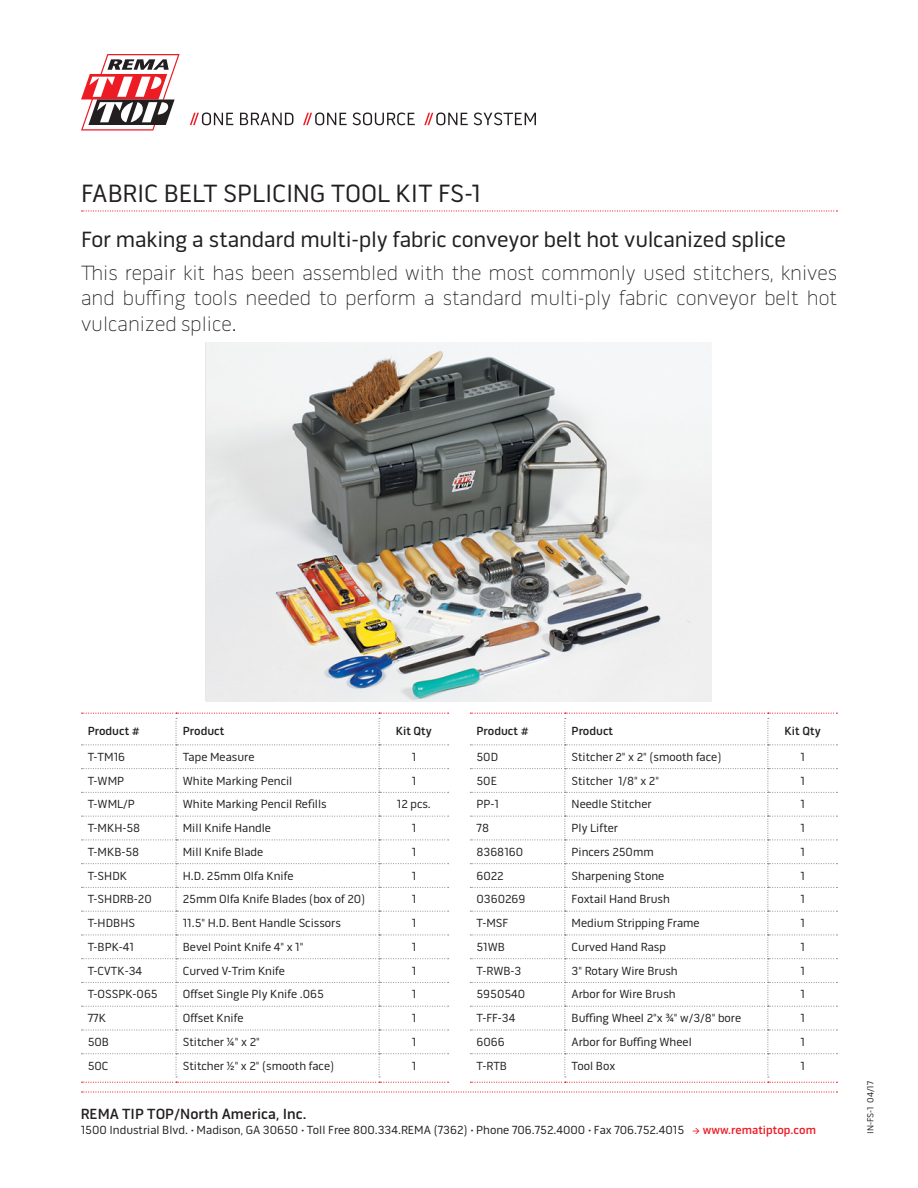
<style>
.page{position:relative;width:918px;height:1188px;background:#fff}
.page>*{position:absolute;margin:0;border:0;box-sizing:border-box;transform-origin:0 0}
.t1{font:25.5px "Pill Gothic 600 mg";letter-spacing:-.005em;color:#231f20}
.t2{font:22.5px "Pill Gothic 600 mg";letter-spacing:-.01em;color:#231f20}
.t3{font:100 21px/25.5px "Pill Gothic 600 mg";color:#231f20;text-align:justify}
.t4{font:500 15px "Pill Gothic 600 mg";color:#231f20}
.t5{font:12px "Pill Gothic 600 mg";color:#231f20}
.t6{font:500 12px "Pill Gothic 600 mg";color:#231f20}
.t7{font:9px "Pill Gothic 600 mg";color:#231f20}
.s1{font-weight:500;font-size:13.5px}
.s2{color:#ed1c24}
.s3{font-weight:500;color:#ed1c24}
</style>
<div class="page">
<svg style="left:82px;top:210px;width:755px;height:2px"></svg>
<img style="left:206px;top:343px;width:506px;height:358px">
<svg style="left:82px;top:713px;width:367px;height:370px"></svg>
<svg style="left:470px;top:713px;width:367px;height:370px"></svg>
<svg style="left:82px;top:1091px;width:755px;height:2px"></svg>
<svg style="left:81px;top:54px;width:99px;height:77px"></svg>
<svg style="left:190px;top:113px;width:346px;height:12px"></svg>
<h1 class="t1" style="left:81px;top:184px;width:402px">FABRIC BELT SPLICING TOOL KIT FS-1</h1>
<h2 class="t2" style="left:81px;top:231px;width:707px">For making a standard multi-ply fabric conveyor belt hot vulcanized splice</h2>
<h3 class="t3" style="left:81px;top:262px;width:758px">This repair kit has been assembled with the most commonly used stitchers, knives and buffing tools needed to perform a standard multi-ply fabric conveyor belt hot vulcanized splice.</h3>
<p class="t6" style="left:88px;top:727px;width:54px">Product #</p>
<p class="t6" style="left:183px;top:727px;width:43px">Product</p>
<p class="t6" style="left:396px;top:727px;width:38px">Kit Qty</p>
<p class="t5" style="left:88px;top:752px;width:39px">T-TM16</p>
<p class="t5" style="left:183px;top:752px;width:73px">Tape Measure</p>
<p class="t5" style="left:412px;top:752px;width:6px">1</p>
<p class="t5" style="left:88px;top:776px;width:38px">T-WMP</p>
<p class="t5" style="left:183px;top:776px;width:111px">White Marking Pencil</p>
<p class="t5" style="left:412px;top:776px;width:6px">1</p>
<p class="t5" style="left:88px;top:800px;width:49px">T-WML/P</p>
<p class="t5" style="left:183px;top:800px;width:146px">White Marking Pencil Refills</p>
<p class="t5" style="left:397px;top:800px;width:35px">12 pcs.</p>
<p class="t5" style="left:88px;top:824px;width:54px">T-MKH-58</p>
<p class="t5" style="left:183px;top:824px;width:90px">Mill Knife Handle</p>
<p class="t5" style="left:412px;top:824px;width:6px">1</p>
<p class="t5" style="left:88px;top:847px;width:53px">T-MKB-58</p>
<p class="t5" style="left:183px;top:847px;width:82px">Mill Knife Blade</p>
<p class="t5" style="left:412px;top:847px;width:6px">1</p>
<p class="t5" style="left:88px;top:871px;width:41px">T-SHDK</p>
<p class="t5" style="left:183px;top:871px;width:112px">H.D. 25mm Olfa Knife</p>
<p class="t5" style="left:412px;top:871px;width:6px">1</p>
<p class="t5" style="left:88px;top:895px;width:66px">T-SHDRB-20</p>
<p class="t5" style="left:183px;top:895px;width:184px">25mm Olfa Knife Blades (box of 20)</p>
<p class="t5" style="left:412px;top:895px;width:6px">1</p>
<p class="t5" style="left:88px;top:919px;width:49px">T-HDBHS</p>
<p class="t5" style="left:183px;top:919px;width:160px">11.5" H.D. Bent Handle Scissors</p>
<p class="t5" style="left:412px;top:919px;width:6px">1</p>
<p class="t5" style="left:88px;top:942px;width:48px">T-BPK-41</p>
<p class="t5" style="left:183px;top:942px;width:122px">Bevel Point Knife 4" x 1"</p>
<p class="t5" style="left:412px;top:942px;width:6px">1</p>
<p class="t5" style="left:88px;top:966px;width:56px">T-CVTK-34</p>
<p class="t5" style="left:183px;top:966px;width:104px">Curved V-Trim Knife</p>
<p class="t5" style="left:412px;top:966px;width:6px">1</p>
<p class="t5" style="left:88px;top:990px;width:71px">T-OSSPK-065</p>
<p class="t5" style="left:183px;top:990px;width:143px">Offset Single Ply Knife .065</p>
<p class="t5" style="left:412px;top:990px;width:6px">1</p>
<p class="t5" style="left:88px;top:1014px;width:20px">77K</p>
<p class="t5" style="left:183px;top:1014px;width:62px">Offset Knife</p>
<p class="t5" style="left:412px;top:1014px;width:6px">1</p>
<p class="t5" style="left:88px;top:1037px;width:23px">50B</p>
<p class="t5" style="left:183px;top:1037px;width:78px">Stitcher ¼" x 2"</p>
<p class="t5" style="left:412px;top:1037px;width:6px">1</p>
<p class="t5" style="left:88px;top:1062px;width:22px">50C</p>
<p class="t5" style="left:183px;top:1062px;width:153px">Stitcher ½" x 2" (smooth face)</p>
<p class="t5" style="left:412px;top:1062px;width:6px">1</p>
<p class="t6" style="left:477px;top:727px;width:54px">Product #</p>
<p class="t6" style="left:572px;top:727px;width:43px">Product</p>
<p class="t6" style="left:785px;top:727px;width:38px">Kit Qty</p>
<p class="t5" style="left:477px;top:752px;width:23px">50D</p>
<p class="t5" style="left:572px;top:752px;width:151px">Stitcher 2" x 2" (smooth face)</p>
<p class="t5" style="left:800px;top:752px;width:6px">1</p>
<p class="t5" style="left:477px;top:776px;width:22px">50E</p>
<p class="t5" style="left:572px;top:776px;width:89px">Stitcher 1/8" x 2"</p>
<p class="t5" style="left:800px;top:776px;width:6px">1</p>
<p class="t5" style="left:477px;top:800px;width:24px">PP-1</p>
<p class="t5" style="left:572px;top:800px;width:82px">Needle Stitcher</p>
<p class="t5" style="left:800px;top:800px;width:6px">1</p>
<p class="t5" style="left:477px;top:824px;width:14px">78</p>
<p class="t5" style="left:572px;top:824px;width:48px">Ply Lifter</p>
<p class="t5" style="left:800px;top:824px;width:6px">1</p>
<p class="t5" style="left:477px;top:847px;width:48px">8368160</p>
<p class="t5" style="left:572px;top:847px;width:84px">Pincers 250mm</p>
<p class="t5" style="left:800px;top:847px;width:6px">1</p>
<p class="t5" style="left:477px;top:871px;width:29px">6022</p>
<p class="t5" style="left:572px;top:871px;width:94px">Sharpening Stone</p>
<p class="t5" style="left:800px;top:871px;width:6px">1</p>
<p class="t5" style="left:477px;top:895px;width:50px">0360269</p>
<p class="t5" style="left:572px;top:895px;width:100px">Foxtail Hand Brush</p>
<p class="t5" style="left:800px;top:895px;width:6px">1</p>
<p class="t5" style="left:477px;top:919px;width:33px">T-MSF</p>
<p class="t5" style="left:572px;top:919px;width:130px">Medium Stripping Frame</p>
<p class="t5" style="left:800px;top:919px;width:6px">1</p>
<p class="t5" style="left:477px;top:942px;width:30px">51WB</p>
<p class="t5" style="left:572px;top:942px;width:96px">Curved Hand Rasp</p>
<p class="t5" style="left:800px;top:942px;width:6px">1</p>
<p class="t5" style="left:477px;top:966px;width:46px">T-RWB-3</p>
<p class="t5" style="left:572px;top:966px;width:108px">3" Rotary Wire Brush</p>
<p class="t5" style="left:800px;top:966px;width:6px">1</p>
<p class="t5" style="left:477px;top:990px;width:50px">5950540</p>
<p class="t5" style="left:572px;top:990px;width:106px">Arbor for Wire Brush</p>
<p class="t5" style="left:800px;top:990px;width:6px">1</p>
<p class="t5" style="left:477px;top:1014px;width:40px">T-FF-34</p>
<p class="t5" style="left:572px;top:1014px;width:171px">Buffing Wheel 2"x ¾" w/3/8" bore</p>
<p class="t5" style="left:800px;top:1014px;width:6px">1</p>
<p class="t5" style="left:477px;top:1037px;width:30px">6066</p>
<p class="t5" style="left:572px;top:1037px;width:122px">Arbor for Buffing Wheel</p>
<p class="t5" style="left:800px;top:1037px;width:6px">1</p>
<p class="t5" style="left:477px;top:1062px;width:32px">T-RTB</p>
<p class="t5" style="left:572px;top:1062px;width:45px">Tool Box</p>
<p class="t5" style="left:800px;top:1062px;width:6px">1</p>
<p class="t4" style="left:81px;top:1108px;width:227px">REMA TIP TOP/North America, Inc.</p>
<p class="t5" style="left:81px;top:1125px;width:737px">1500 Industrial Blvd. <span class="s1">·</span> Madison, GA 30650 <span class="s1">·</span> Toll Free 800.334.REMA (7362) <span class="s1">·</span> Phone 706.752.4000 <span class="s1">·</span> Fax 706.752.4015 <span class="s2">→</span> <span class="s3">www.rematiptop.com</span></p>
<p class="t7" style="left:867px;top:1134px;width:54px;rotate:-90deg">IN-FS-1 04/17</p>
</div>
